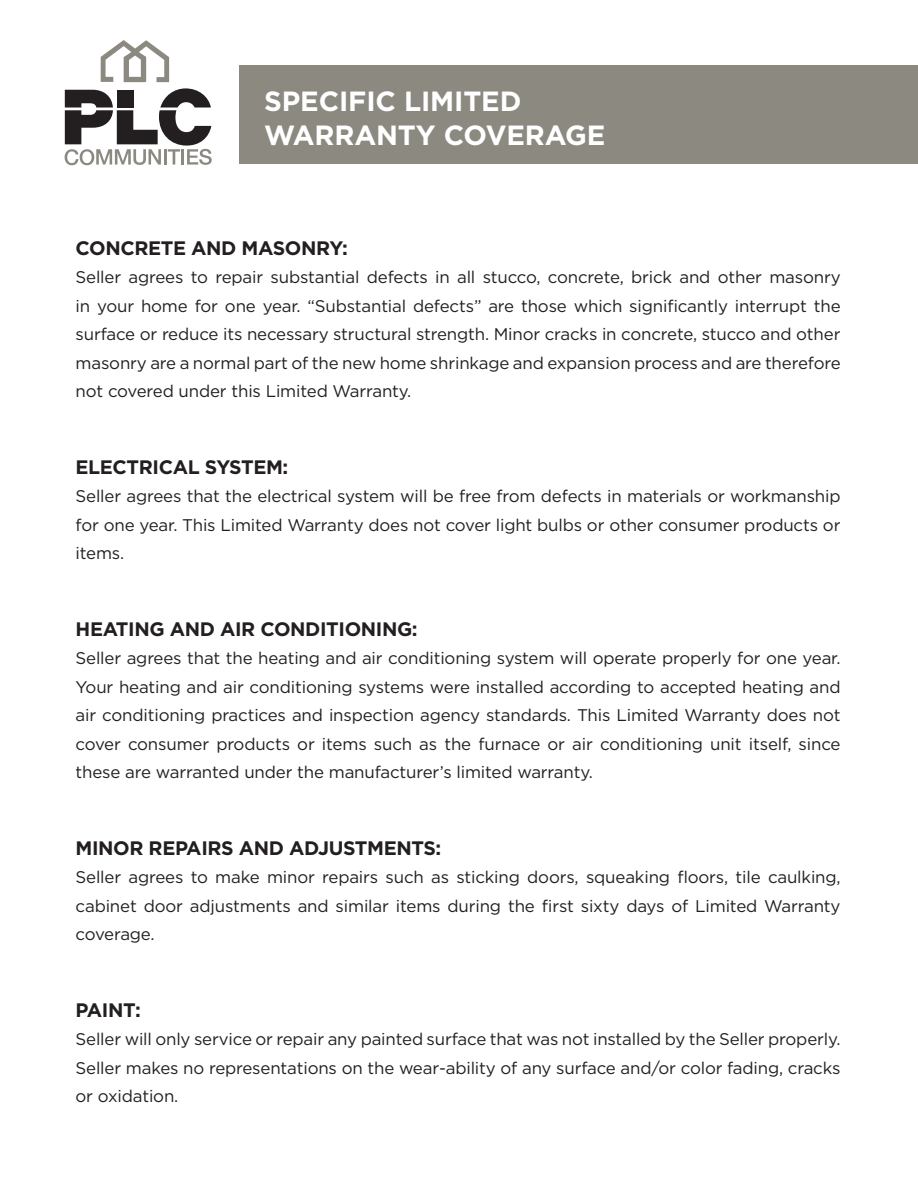
<style>
.page{position:relative;width:918px;height:1188px;background:#fff}
.page>*{position:absolute;margin:0;border:0;box-sizing:border-box;transform-origin:0 0}
.t1{font:700 27.75px/33.3px "Gotham";letter-spacing:-.005em;color:#fff}
.t2{font:700 19.5px "Gotham";letter-spacing:-.02em;color:#231f20}
.t3{font:16.8px/28.5px "Gotham";letter-spacing:-.01em;color:#231f20;text-align:justify}
</style>
<div class="page">
<div style="left:239px;top:65px;width:679px;height:99px;background:#8c8981"></div>
<svg style="left:101px;top:40px;width:68px;height:42px"></svg>
<svg style="left:65px;top:88px;width:147px;height:77px"></svg>
<p class="t1" style="left:264px;top:85px;width:343px">SPECIFIC LIMITED<br>WARRANTY COVERAGE</p>
<p class="t2" style="left:76px;top:235px;width:274px">CONCRETE AND MASONRY:</p>
<p class="t3" style="left:76px;top:263px;width:767px">Seller agrees to repair substantial defects in all stucco, concrete, brick and other masonry in your home for one year. “Substantial defects” are those which significantly interrupt the surface or reduce its necessary structural strength. Minor cracks in concrete, stucco and other masonry are a normal part of the new home shrinkage and expansion process and are therefore not covered under this Limited Warranty.</p>
<p class="t2" style="left:76px;top:454px;width:214px">ELECTRICAL SYSTEM:</p>
<p class="t3" style="left:76px;top:482px;width:767px">Seller agrees that the electrical system will be free from defects in materials or workmanship for one year. This Limited Warranty does not cover light bulbs or other consumer products or items.</p>
<p class="t2" style="left:76px;top:616px;width:344px">HEATING AND AIR CONDITIONING:</p>
<p class="t3" style="left:76px;top:644px;width:767px">Seller agrees that the heating and air conditioning system will operate properly for one year.<br>Your heating and air conditioning systems were installed according to accepted heating and air conditioning practices and inspection agency standards. This Limited Warranty does not cover consumer products or items such as the furnace or air conditioning unit itself, since these are warranted under the manufacturer’s limited warranty.</p>
<p class="t2" style="left:76px;top:835px;width:367px">MINOR REPAIRS AND ADJUSTMENTS:</p>
<p class="t3" style="left:76px;top:863px;width:767px">Seller agrees to make minor repairs such as sticking doors, squeaking floors, tile caulking, cabinet door adjustments and similar items during the first sixty days of Limited Warranty coverage.</p>
<p class="t2" style="left:76px;top:997px;width:67px">PAINT:</p>
<p class="t3" style="left:76px;top:1025px;width:767px">Seller will only service or repair any painted surface that was not installed by the Seller properly.<br>Seller makes no representations on the wear-ability of any surface and/or color fading, cracks or oxidation.</p>
</div>
